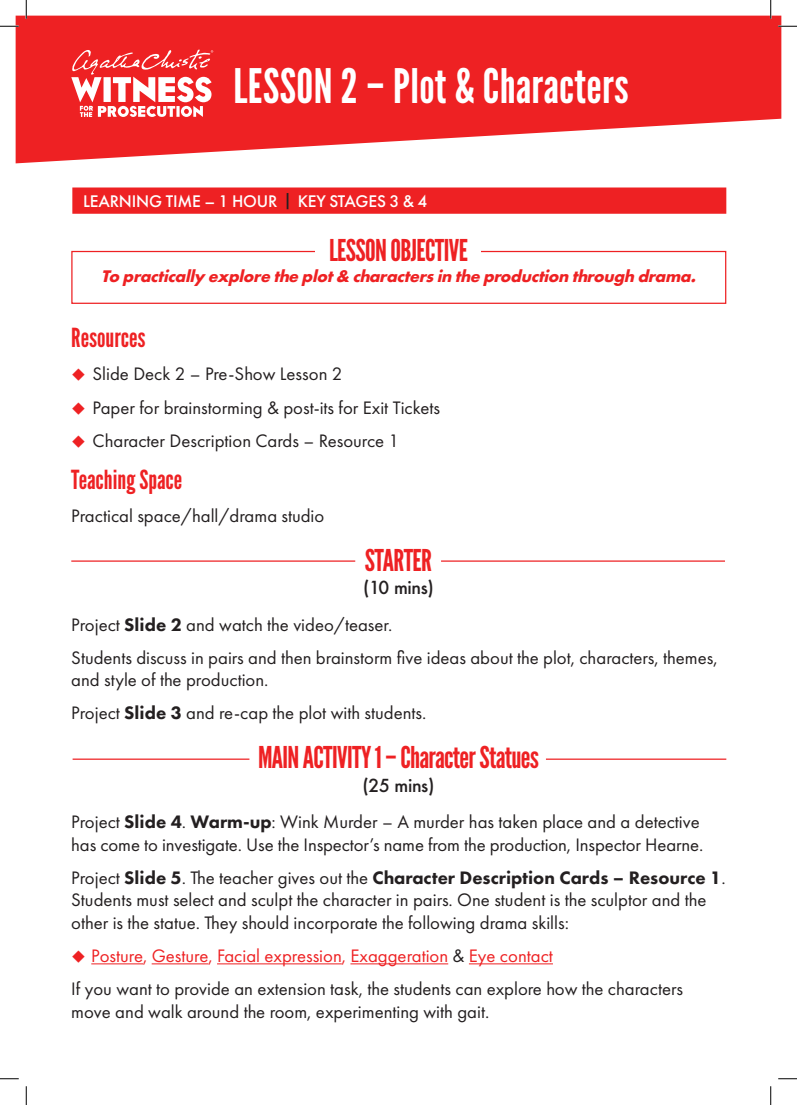
<style>
.page{position:relative;width:797px;height:1105px;background:#fff}
.page>*{position:absolute;margin:0;border:0;box-sizing:border-box;transform-origin:0 0}
.t1{font:47.5px "League Gothic";letter-spacing:.01em;color:#fff}
.t2{font:30px "League Gothic";letter-spacing:-.02em;color:#ee2123}
.t3{font:26.25px "League Gothic";color:#ee2123}
.t4{font:18.75px/33.1px "Futura PT";color:#231f20}
.t5{font:italic 700 17.5px "Futura PT";color:#ee2123}
.t6{font:500 17.5px "Futura PT";letter-spacing:-.01em;color:#fff}
.t7{font:500 17.5px "Futura";letter-spacing:-.02em;color:#231f20}
.s1{font-family:"Gotham";color:#231f20}
.s2{font-weight:800}
.s3{color:#ee2123}
</style>
<div class="page">
<svg style="left:16px;top:16px;width:765px;height:147px;fill:#ee2123"></svg>
<svg style="left:71px;top:49px;width:142px;height:68px"></svg>
<div style="left:72px;top:187px;width:654px;height:27px;background:#ee2123"></div>
<hr style="left:91px;top:963px;width:52px;height:1px;background:#ee2123">
<hr style="left:152px;top:963px;width:56px;height:1px;background:#ee2123">
<hr style="left:217px;top:963px;width:125px;height:1px;background:#ee2123">
<hr style="left:350px;top:963px;width:98px;height:1px;background:#ee2123">
<hr style="left:469px;top:963px;width:84px;height:1px;background:#ee2123">
<div style="left:71px;top:251px;width:655px;height:53px;border:1px solid #ee2123"></div>
<div style="left:315px;top:235px;width:166px;height:29px;background:#fff"></div>
<hr style="left:441px;top:560px;width:284px;height:2px;background:#ee2123">
<hr style="left:71px;top:560px;width:284px;height:2px;background:#ee2123">
<hr style="left:73px;top:758px;width:176px;height:2px;background:#ee2123">
<hr style="left:546px;top:758px;width:180px;height:2px;background:#ee2123">
<svg style="left:0;top:25px;width:19px;height:2px"></svg>
<svg style="left:778px;top:25px;width:19px;height:2px"></svg>
<svg style="left:0;top:1078px;width:19px;height:1px"></svg>
<svg style="left:778px;top:1078px;width:19px;height:1px"></svg>
<svg style="left:25px;top:0;width:2px;height:19px"></svg>
<svg style="left:25px;top:1086px;width:2px;height:19px"></svg>
<svg style="left:770px;top:0;width:1px;height:19px"></svg>
<svg style="left:770px;top:1086px;width:1px;height:19px"></svg>
<h1 class="t1" style="left:233px;top:57px;width:397px">LESSON 2 – Plot &amp; Characters</h1>
<p class="t6" style="left:83px;top:190px;width:346px">LEARNING TIME – 1 HOUR <span class="s1">|</span> KEY STAGES 3 &amp; 4</p>
<h2 class="t2" style="left:329px;top:232px;width:140px">LESSON OBJECTIVE</h2>
<p class="t5" style="left:101px;top:265px;width:600px">To practically explore the plot&amp; charactersin the production through drama.</p>
<h3 class="t3" style="left:71px;top:322px;width:76px">Resources</h3>
<p class="t4" style="left:93px;top:357px;width:349px">Slide Deck 2 – Pre-Show Lesson 2<br>Paper for brainstorming &amp; post-its for Exit Tickets<br>Character Description Cards – Resource 1</p>
<h3 class="t3" style="left:71px;top:464px;width:112px">Teaching Space</h3>
<p class="t4" style="left:71px;top:499px;width:254px">Practical space/hall/drama studio</p>
<h2 class="t2" style="left:365px;top:542px;width:69px">STARTER</h2>
<p class="t7" style="left:363px;top:575px;width:72px">(10 mins)</p>
<p class="t4" style="left:71px;top:608px;width:648px">Project <span class="s2">Slide 2</span> and watch the video/teaser.<br>Students discuss in pairs and then brainstorm five ideas about the plot, characters, themes,</p>
<p class="t4" style="left:71px;top:663px;width:357px">and style of the production.<br>Project <span class="s2">Slide 3</span> and re-cap the plot with students.</p>
<h2 class="t2" style="left:258px;top:740px;width:282px">MAIN ACTIVITY 1 – Character Statues</h2>
<p class="t7" style="left:362px;top:773px;width:73px">(25 mins)</p>
<p class="t4" style="left:71px;top:811px;width:633px;line-height:22.5px">Project <span class="s2">Slide 4</span>. <span class="s2">Warm-up</span>: Wink Murder – A murder has taken place and a detective has come to investigate. Use the Inspector’s name from the production, Inspector Hearne.</p>
<p class="t4" style="left:71px;top:866px;width:656px;line-height:22.5px">Project <span class="s2">Slide 5</span>. The teacher gives out the <span class="s2">Character Description Cards – Resource 1</span>.<br>Students must select and sculpt the character in pairs. One student is the sculptor and the other is the statue. They should incorporate the following drama skills:</p>
<p class="t4" style="left:71px;top:939px;width:613px;text-indent:20px"><span class="s3">Posture, Gesture, Facial expression, Exaggeration</span> &amp; <span class="s3">Eye contact<br></span>If you want to provide an extension task, the students can explore how the characters</p>
<p class="t4" style="left:71px;top:995px;width:419px">move and walk around the room, experimenting with gait.</p>
</div>
